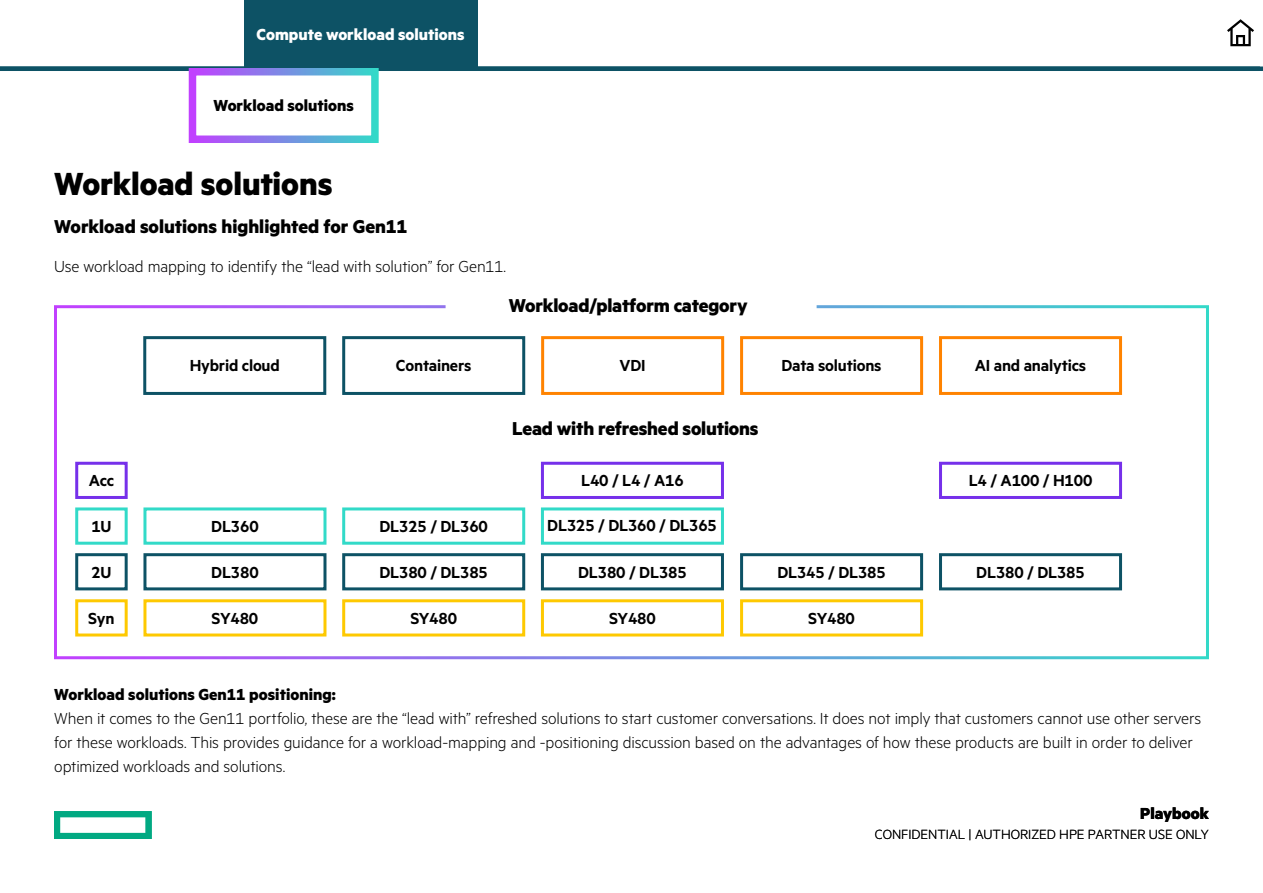
<style>
.page{position:relative;width:1263px;height:893px;background:#fff}
.page>*{position:absolute;margin:0;border:0;box-sizing:border-box;transform-origin:0 0}
.Body_subheadline_MetricHPE_Bold_24_28_pt{font:700 36px "Metric HPE";letter-spacing:-.005em;color:#000}
.Body_subheadline_MetricHPE_Bold_14_15_pt{font:700 21px "Metric HPE";letter-spacing:-.01em;color:#000}
.Body_text_MetricHPE_Light_12_16pt{font:300 18px/24px "Metric HPE";letter-spacing:-.005em;color:#000}
.t1{font:600 18px "Metric HPE";letter-spacing:-.01em;color:#000}
.Body_header_MetricHPE_Bold_12_16pt{font:700 18px "Metric HPE";color:#000}
.t2{font:700 18px "Metric HPE";color:#fff}
.t3{font:300 15px "Metric HPE";color:#000}
</style>
<div class="page">
<div style="left:244px;top:0;width:233px;height:68px;background:#0d5265"></div>
<svg style="left:1227px;top:19px;width:27px;height:27px"></svg>
<div style="left:0;top:66px;width:1260px;height:5px;background:#0d5265"></div>
<svg style="left:54px;top:811px;width:98px;height:28px"></svg>
<svg style="left:54px;top:305px;width:1155px;height:355px"></svg>
<div style="left:143px;top:336px;width:183px;height:59px;border:3px solid #0d5265"></div>
<div style="left:342px;top:336px;width:183px;height:59px;border:3px solid #0d5265"></div>
<div style="left:541px;top:336px;width:183px;height:59px;border:3px solid #ff8300"></div>
<div style="left:740px;top:336px;width:183px;height:59px;border:3px solid #ff8300"></div>
<div style="left:939px;top:336px;width:183px;height:59px;border:3px solid #ff8300"></div>
<div style="left:75px;top:462px;width:53px;height:37px;border:3px solid #7630ea"></div>
<div style="left:541px;top:462px;width:183px;height:37px;border:3px solid #7630ea"></div>
<div style="left:939px;top:462px;width:183px;height:37px;border:3px solid #7630ea"></div>
<div style="left:75px;top:507px;width:53px;height:38px;border:3px solid #32dac8"></div>
<div style="left:143px;top:507px;width:183px;height:38px;border:3px solid #32dac8"></div>
<div style="left:342px;top:507px;width:183px;height:38px;border:3px solid #32dac8"></div>
<div style="left:541px;top:507px;width:183px;height:38px;border:3px solid #32dac8"></div>
<div style="left:75px;top:553px;width:53px;height:37px;border:3px solid #0d5265"></div>
<div style="left:143px;top:553px;width:183px;height:37px;border:3px solid #0d5265"></div>
<div style="left:342px;top:553px;width:183px;height:37px;border:3px solid #0d5265"></div>
<div style="left:541px;top:553px;width:183px;height:37px;border:3px solid #0d5265"></div>
<div style="left:740px;top:553px;width:183px;height:37px;border:3px solid #0d5265"></div>
<div style="left:939px;top:553px;width:183px;height:37px;border:3px solid #0d5265"></div>
<div style="left:75px;top:599px;width:53px;height:37px;border:3px solid #fec901"></div>
<div style="left:143px;top:599px;width:183px;height:37px;border:3px solid #fec901"></div>
<div style="left:342px;top:599px;width:183px;height:37px;border:3px solid #fec901"></div>
<div style="left:541px;top:599px;width:183px;height:37px;border:3px solid #fec901"></div>
<div style="left:740px;top:599px;width:183px;height:37px;border:3px solid #fec901"></div>
<p class="t2" style="left:257px;top:23px;width:210px">Compute workload solutions</p>
<p class="Body_header_MetricHPE_Bold_12_16pt" style="left:213px;top:95px;width:142px">Workload solutions</p>
<p class="Body_subheadline_MetricHPE_Bold_24_28_pt" style="left:54px;top:162px;width:280px">Workload solutions</p>
<p class="Body_subheadline_MetricHPE_Bold_14_15_pt" style="left:54px;top:213px;width:355px">Workload solutions highlighted for Gen11</p>
<p class="Body_text_MetricHPE_Light_12_16pt" style="left:54px;top:253px;width:453px">Use workload mapping to identify the “lead with solution” for Gen11.</p>
<p class="Body_subheadline_MetricHPE_Bold_14_15_pt" style="left:509px;top:293px;width:240px">Workload/platform category</p>
<p class="t1" style="left:190px;top:355px;width:92px">Hybrid cloud</p>
<p class="t1" style="left:396px;top:355px;width:77px">Containers</p>
<p class="t1" style="left:620px;top:355px;width:28px">VDI</p>
<p class="t1" style="left:781px;top:355px;width:102px">Data solutions</p>
<p class="t1" style="left:975px;top:355px;width:113px">AI and analytics</p>
<p class="Body_subheadline_MetricHPE_Bold_14_15_pt" style="left:512px;top:416px;width:248px">Lead with refreshed solutions</p>
<p class="t1" style="left:89px;top:470px;width:27px">Acc</p>
<p class="t1" style="left:581px;top:470px;width:104px">L40 / L4 / A16</p>
<p class="t1" style="left:969px;top:470px;width:125px">L4 / A100 / H100</p>
<p class="t1" style="left:91px;top:516px;width:22px">1U</p>
<p class="t1" style="left:211px;top:516px;width:49px">DL360</p>
<p class="t1" style="left:379px;top:516px;width:110px">DL325 / DL360</p>
<p class="t1" style="left:547px;top:515px;width:171px">DL325 / DL360 / DL365</p>
<p class="t1" style="left:91px;top:561px;width:22px">2U</p>
<p class="t1" style="left:211px;top:561px;width:49px">DL380</p>
<p class="t1" style="left:379px;top:561px;width:110px">DL380 / DL385</p>
<p class="t1" style="left:578px;top:561px;width:110px">DL380 / DL385</p>
<p class="t1" style="left:777px;top:561px;width:110px">DL345 / DL385</p>
<p class="t1" style="left:976px;top:561px;width:110px">DL380 / DL385</p>
<p class="t1" style="left:88px;top:607px;width:28px">Syn</p>
<p class="t1" style="left:212px;top:607px;width:48px">SY480</p>
<p class="t1" style="left:410px;top:607px;width:48px">SY480</p>
<p class="t1" style="left:609px;top:607px;width:48px">SY480</p>
<p class="t1" style="left:808px;top:607px;width:48px">SY480</p>
<p class="Body_header_MetricHPE_Bold_12_16pt" style="left:54px;top:683px;width:283px">Workload solutions Gen11 positioning:</p>
<p class="Body_text_MetricHPE_Light_12_16pt" style="left:54px;top:705px;width:1148px">When it comes to the Gen11 portfolio, these are the “lead with” refreshed solutions to start customer conversations. It does not imply that customers cannot use other servers for these workloads. This provides guidance for a workload-mapping and -positioning discussion based on the advantages of how these products are built in order to deliver optimized workloads and solutions.</p>
<p class="Body_header_MetricHPE_Bold_12_16pt" style="left:1140px;top:803px;width:70px">Playbook</p>
<p class="t3" style="left:875px;top:826px;width:336px">CONFIDENTIAL | AUTHORIZED HPE PARTNER USE ONLY</p>
</div>
